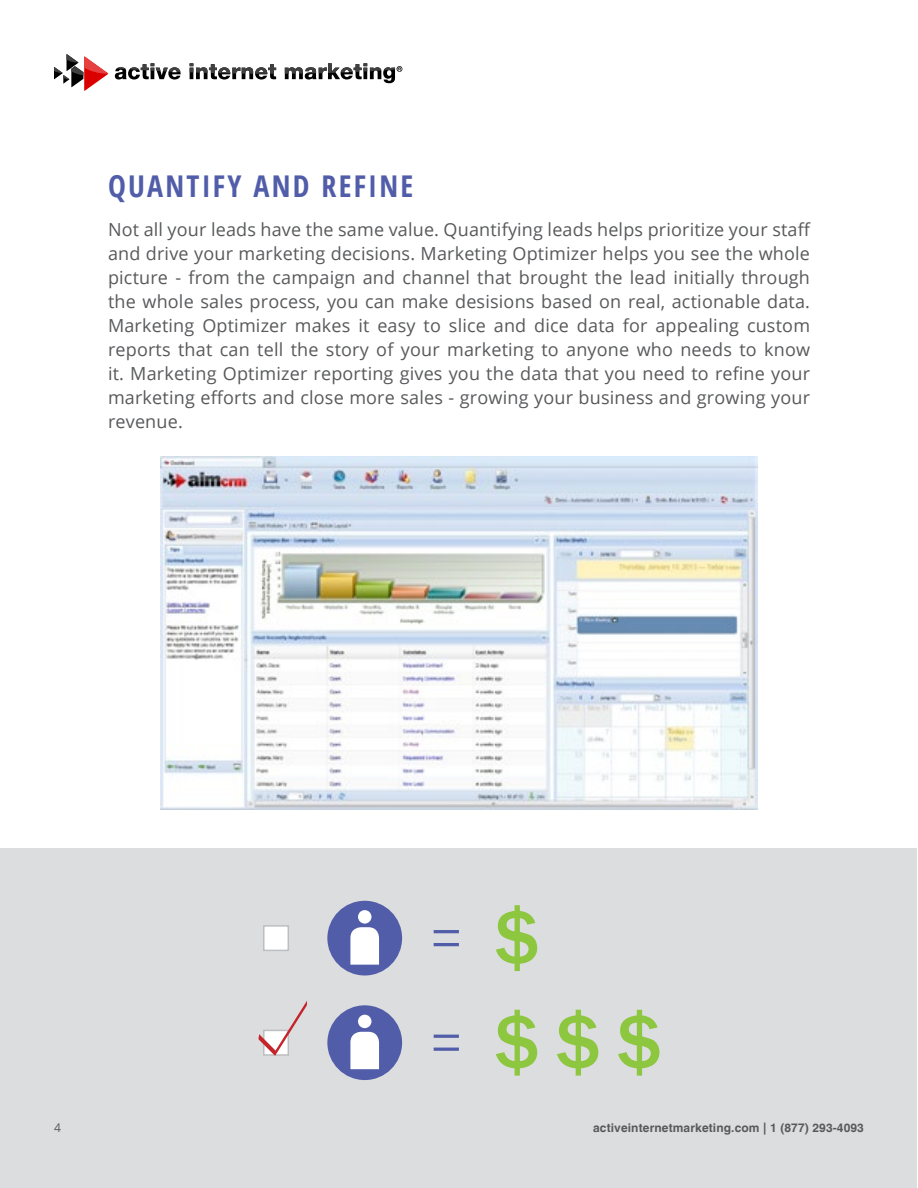
<style>
.page{position:relative;width:918px;height:1188px;background:#fff}
.page>*{position:absolute;margin:0;border:0;box-sizing:border-box;transform-origin:0 0}
.t1{font:500 80.55px/104.6px "Franklin Gothic";color:#8dc63f}
.t2{font:700 condensed 30px "Open Sans";color:#515da9}
.t3{font:18px/24px "Open Sans";letter-spacing:.01em;color:#58595b;text-align:justify}
.t4{font:700 12px "Helvetica LT";letter-spacing:.01em;color:#58595b}
.t5{font:12px "Open Sans";color:#58595b}
</style>
<div class="page">
<div style="left:1px;top:848px;width:916px;height:340px;background:#dcddde"></div>
<img style="left:161px;top:457px;width:596px;height:353px">
<div style="left:327px;top:901px;width:75px;height:75px;background:#515da9;border-radius:50%"></div>
<svg style="left:350px;top:927px;width:29px;height:38px"></svg>
<div style="left:358px;top:910px;width:13px;height:14px;background:#fff;border-radius:50%"></div>
<div style="left:327px;top:1005px;width:75px;height:75px;background:#515da9;border-radius:50%"></div>
<svg style="left:350px;top:1032px;width:29px;height:37px"></svg>
<div style="left:358px;top:1015px;width:13px;height:13px;background:#fff;border-radius:50%"></div>
<hr style="left:434px;top:930px;width:25px;height:3px;background:#515da9">
<hr style="left:434px;top:943px;width:25px;height:3px;background:#515da9">
<hr style="left:434px;top:1035px;width:25px;height:3px;background:#515da9">
<hr style="left:434px;top:1048px;width:25px;height:3px;background:#515da9">
<div style="left:263px;top:925px;width:26px;height:26px;background:#fff;border:2px solid #bcbec0"></div>
<svg style="left:258px;top:1001px;width:49px;height:55px"></svg>
<svg style="left:54px;top:54px;width:54px;height:37px"></svg>
<svg style="left:115px;top:63px;width:287px;height:20px"></svg>
<h2 class="t2" style="left:108px;top:165px;width:37px">QUANTI</h2>
<h2 class="t2" style="left:213px;top:165px;width:170px">FY AND REFINE</h2>
<p class="t3" style="left:108px;top:217px;width:704px">Not all your leads have the same value. Quantifying leads helps prioritize your staff and drive your marketing decisions. Marketing Optimizer helps you see the whole picture - from the campaign and channel that brought the lead initially through the whole sales process, you can make desisions based on real, actionable data.<br>Marketing Optimizer makes it easy to slice and dice data for appealing custom reports that can tell the story of your marketing to anyone who needs to know it. Marketing Optimizer reporting gives you the data that you need to refine your marketing efforts and close more sales - growing your business and growing your revenue.</p>
<h1 class="t1" style="left:494px;top:886px;width:171px">$ $$$</h1>
<p class="t5" style="left:54px;top:1120px;width:8px">4</p>
<p class="t4" style="left:593px;top:1120px;width:272px">activeinternetmarketing.com | 1 (877) 293-4093</p>
</div>
